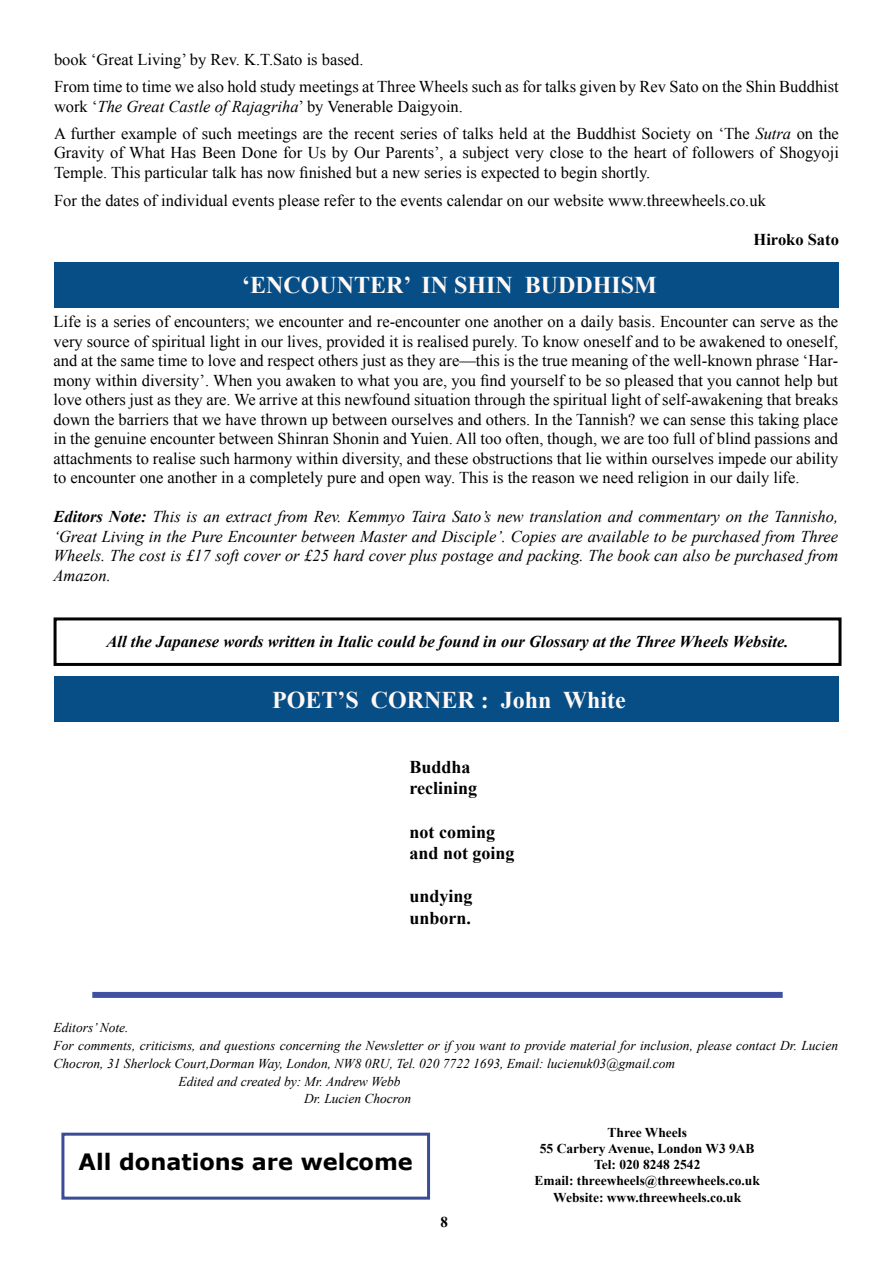
<style>
.page{position:relative;width:893px;height:1263px;background:#fff}
.page>*{position:absolute;margin:0;border:0;box-sizing:border-box;transform-origin:0 0}
.t1{font:700 24px "Times New Roman";color:#fff8f5}
.t2{font:700 22.5px "Verdana";color:#000}
.t3{font:700 18px/21.6px "Times New Roman";color:#000}
.t4{font:16.5px/19.5px "Times New Roman";color:#000}
.t5{font:italic 16.5px/19.5px "Times New Roman";color:#000;text-align:justify}
.t6{font:italic 700 16.5px "Times New Roman";color:#000}
.t7{font:700 16.5px "Times New Roman";color:#000}
.t8{font:700 15px "Times New Roman";color:#000}
.t9{font:italic 13.5px "Times New Roman";color:#000}
.t10{font:700 13.5px/16.2px "Times New Roman";color:#000;text-align:center}
.s1{font-style:italic}
.s2{font-weight:700}
</style>
<div class="page">
<div style="left:61px;top:1133px;width:369px;height:66px;border:3px solid #394c95"></div>
<div style="left:54px;top:677px;width:784px;height:45px;background:#074e87"></div>
<div style="left:92px;top:992px;width:691px;height:6px;background:#3f50a2"></div>
<div style="left:54px;top:262px;width:785px;height:45px;background:#074e87"></div>
<div style="left:54px;top:617px;width:787px;height:49px;border:3px solid #020203"></div>
<p class="t4" style="left:54px;top:46px;width:786px;line-height:27px">book ‘Great Living’ by Rev. K.T.Sato is based.<br>From time to time we also hold study meetings at Three Wheels such as for talks given by Rev Sato on the Shin Buddhist</p>
<p class="t4" style="left:54px;top:93px;width:786px;line-height:27px">work ‘<span class="s1">The Great Castle of Rajagriha</span>’ by Venerable Daigyoin.<br>A further example of such meetings are the recent series of talks held at the Buddhist Society on ‘The <span class="s1">Sutra</span> on the</p>
<p class="t4" style="left:54px;top:143px;width:786px">Gravity of What Has Been Done for Us by Our Parents’, a subject very close to the heart of followers of Shogyoji<br>Temple. This particular talk has now finished but a new series is expected to begin shortly.</p>
<p class="t4" style="left:54px;top:191px;width:713px">For the dates of individual events please refer to the events calendar on our website www.threewheels.co.uk</p>
<p class="t7" style="left:754px;top:229px;width:87px">Hiroko Sato</p>
<h1 class="t1" style="left:242px;top:268px;width:416px">‘ENCOUNTER’ IN SHIN BUDDHISM</h1>
<p class="t4" style="left:54px;top:312px;width:786px;text-align:justify">Life is a series of encounters; we encounter and re-encounter one another on a daily basis. Encounter can serve as the very source of spiritual light in our lives, provided it is realised purely. To know oneself and to be awakened to oneself, and at the same time to love and respect others just as they are—this is the true meaning of the well-known phrase ‘Har&shy;mony within diversity’. When you awaken to what you are, you find yourself to be so pleased that you cannot help but love others just as they are. We arrive at this newfound situation through the spiritual light of self-awakening that breaks down the barriers that we have thrown up between ourselves and others. In the Tannish? we can sense this taking place in the genuine encounter between Shinran Shonin and Yuien. All too often, though, we are too full of blind passions and attachments to realise such harmony within diversity, and these obstructions that lie within ourselves impede our ability to encounter one another in a completely pure and open way. This is the reason we need religion in our daily life.</p>
<p class="t5" style="left:54px;top:507px;width:786px"><span class="s2">Editors Note:</span> This is an extract from Rev. Kemmyo Taira Sato’s new translation and commentary on the Tannisho, ‘Great Living in the Pure Encounter between Master and Disciple’. Copies are available to be purchased from Three Wheels. The cost is £17 soft cover or £25 hard cover plus postage and packing. The book can also be purchased from Amazon.</p>
<p class="t6" style="left:106px;top:630px;width:684px">All the Japanese words written in Italic could be found in our Glossary at the Three Wheels Website.</p>
<h1 class="t1" style="left:272px;top:683px;width:355px">POET’S CORNER : John White</h1>
<p class="t3" style="left:410px;top:755px;width:69px">Buddha reclining</p>
<p class="t3" style="left:410px;top:820px;width:107px">not coming and not going</p>
<p class="t3" style="left:410px;top:885px;width:65px">undying unborn.</p>
<p class="t9" style="left:54px;top:1018px;width:77px">Editors’ Note.</p>
<p class="t9" style="left:54px;top:1036px;width:786px">For comments, criticisms, and questions concerning the Newsletter or if you want to provide material for inclusion, please contact Dr. Lucien</p>
<p class="t9" style="left:54px;top:1054px;width:623px">Chocron, 31 Sherlock Court,Dorman Way, London, NW8 0RU, Tel. 020 7722 1693, Email: lucienuk03@gmail.com</p>
<p class="t9" style="left:178px;top:1072px;width:224px">Edited and created by: Mr. Andrew Webb</p>
<p class="t9" style="left:304px;top:1089px;width:109px">Dr. Lucien Chocron</p>
<p class="t10" style="left:535px;top:1124px;width:227px">Three Wheels<br>55 Carbery Avenue, London W3 9AB<br>Tel: 020 8248 2542<br>Email: threewheels@threewheels.co.uk<br>Website: www.threewheels.co.uk</p>
<h2 class="t2" style="left:79px;top:1147px;width:336px">All donations are welcome</h2>
<p class="t8" style="left:440px;top:1212px;width:9px">8</p>
</div>
